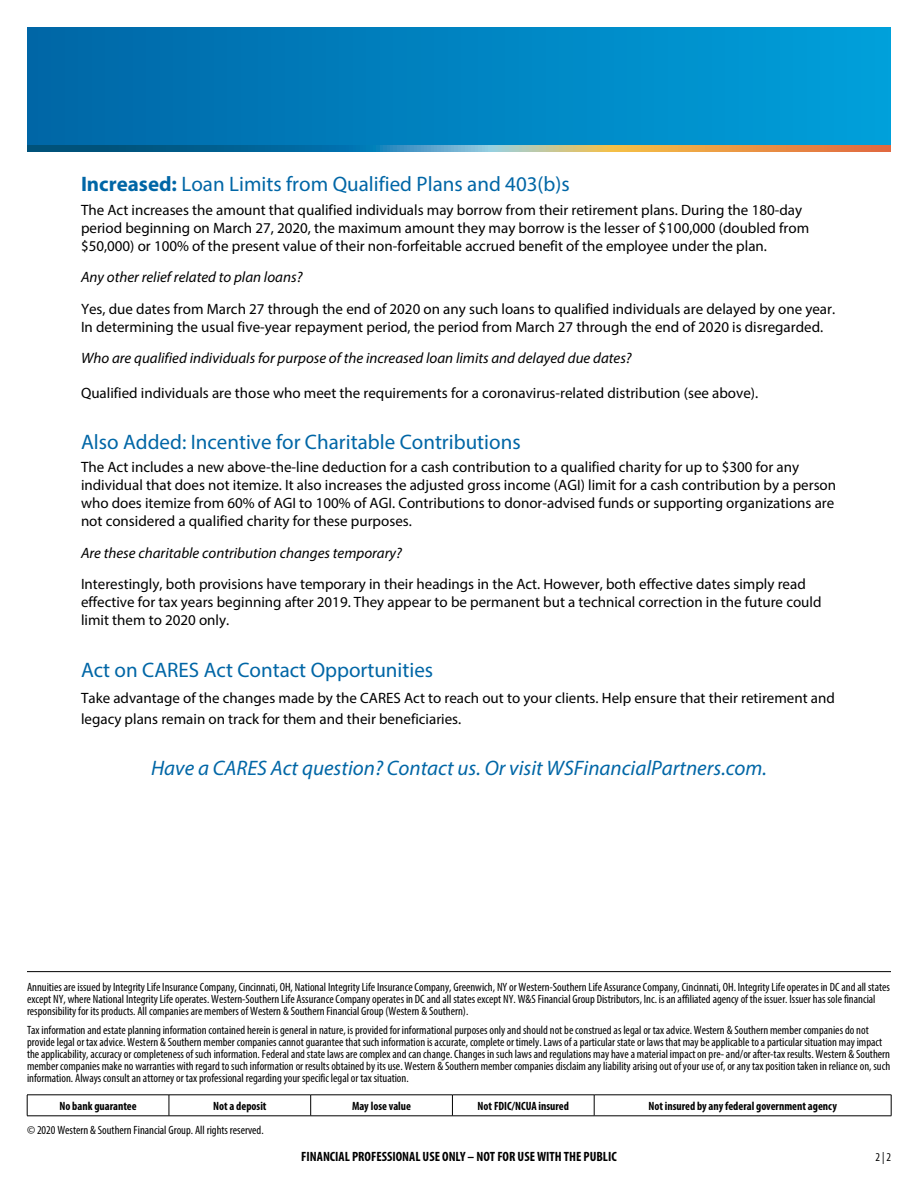
<style>
.page{position:relative;width:918px;height:1188px;background:#fff}
.page>*{position:absolute;margin:0;border:0;box-sizing:border-box;transform-origin:0 0}
.t1{font:21px "Myriad Pro";color:#0066a6}
.t2{font:italic 21px "Myriad Pro";color:#0066a6}
.t3{font:15px/18px "Myriad Pro";color:#000}
.t4{font:italic 15px "Myriad Pro";color:#000}
.t5{font:700 condensed 13.5px "Myriad Pro";color:#000}
.t6{font:condensed 12px/12px "Myriad Pro";color:#000}
.t7{font:700 condensed 12px "Myriad Pro";color:#000}
.s1{font-weight:700}
</style>
<div class="page">
<div style="left:27px;top:27px;width:864px;height:118px;background:linear-gradient(to right,#0066a6,#00a0db)"></div>
<svg style="left:27px;top:145px;width:864px;height:7px;background:#738880"></svg>
<hr style="left:27px;top:1095px;width:142px;height:1px;background:#000">
<svg style="left:27px;top:1095px;width:1px;height:21px"></svg>
<hr style="left:169px;top:1095px;width:142px;height:1px;background:#000">
<svg style="left:169px;top:1095px;width:1px;height:21px"></svg>
<hr style="left:311px;top:1095px;width:141px;height:1px;background:#000">
<svg style="left:310px;top:1095px;width:1px;height:21px"></svg>
<hr style="left:452px;top:1095px;width:142px;height:1px;background:#000">
<svg style="left:452px;top:1096px;width:1px;height:20px"></svg>
<hr style="left:594px;top:1095px;width:297px;height:1px;background:#000">
<svg style="left:594px;top:1095px;width:1px;height:21px"></svg>
<svg style="left:891px;top:1095px;width:1px;height:21px"></svg>
<hr style="left:27px;top:1116px;width:142px;height:1px;background:#000">
<hr style="left:169px;top:1116px;width:142px;height:1px;background:#000">
<hr style="left:311px;top:1116px;width:141px;height:1px;background:#000">
<hr style="left:452px;top:1116px;width:142px;height:1px;background:#000">
<hr style="left:594px;top:1116px;width:297px;height:1px;background:#000">
<hr style="left:27px;top:971px;width:864px;height:1px;background:#000">
<h1 class="t1" style="left:81px;top:171px;width:490px"><span class="s1">Increased:</span> Loan Limits from Qualified Plans and 403(b)s</h1>
<p class="t3" style="left:81px;top:200px;width:730px">The Act increases the amount that qualified individuals may borrow from their retirement plans. During the 180-day period beginning on March 27, 2020, the maximum amount they may borrow is the lesser of $100,000 (doubled from $50,000) or 100% of the present value of their non-forfeitable accrued benefit of the employee under the plan.</p>
<p class="t4" style="left:81px;top:268px;width:223px">Any other relief related to plan loans?</p>
<p class="t3" style="left:81px;top:299px;width:756px">Yes, due dates from March 27 through the end of 2020 on any such loans to qualified individuals are delayed by one year.<br>In determining the usual five-year repayment period, the period from March 27 through the end of 2020 is disregarded.</p>
<p class="t4" style="left:81px;top:349px;width:552px">Who are qualified individuals for purpose of the increased loan limits and delayed due dates?</p>
<p class="t3" style="left:81px;top:383px;width:679px">Qualified individuals are those who meet the requirements for a coronavirus-related distribution (see above).</p>
<h1 class="t1" style="left:81px;top:429px;width:441px">Also Added: Incentive for Charitable Contributions</h1>
<p class="t3" style="left:81px;top:458px;width:757px">The Act includes a new above-the-line deduction for a cash contribution to a qualified charity for up to $300 for any individual that does not itemize. It also increases the adjusted gross income (AGI) limit for a cash contribution by a person who does itemize from 60% of AGI to 100% of AGI. Contributions to donor-advised funds or supporting organizations are not considered a qualified charity for these purposes.</p>
<p class="t4" style="left:81px;top:544px;width:322px">Are these charitable contribution changes temporary?</p>
<p class="t3" style="left:81px;top:575px;width:742px">Interestingly, both provisions have temporary in their headings in the Act. However, both effective dates simply read effective for tax years beginning after 2019. They appear to be permanent but a technical correction in the future could limit them to 2020 only.</p>
<h1 class="t1" style="left:81px;top:657px;width:354px">Act on CARES Act Contact Opportunities</h1>
<p class="t3" style="left:81px;top:687px;width:755px;line-height:21px">Take advantage of the changes made by the CARES Act to reach out to your clients. Help ensure that their retirement and legacy plans remain on track for them and their beneficiaries.</p>
<h1 class="t2" style="left:151px;top:755px;width:618px">Have a CARES Act question? Contact us. Or visit WSFinancialPartners.com.</h1>
<p class="t6" style="left:27px;top:981px;width:864px">Annuities are issued by Integrity Life Insurance Company, Cincinnati, OH, National Integrity Life Insurance Company, Greenwich, NY or Western-Southern Life Assurance Company, Cincinnati, OH. Integrity Life operates in DC and all states except NY, where National Integrity Life operates. Western-Southern Life Assurance Company operates in DC and all states except NY. W&amp;S Financial Group Distributors, Inc. is an affiliated agency of the issuer. Issuer has sole financial responsibility for its products. All companies are members of Western &amp; Southern Financial Group (Western &amp; Southern).</p>
<p class="t6" style="left:27px;top:1024px;width:865px">Tax information and estate planning information contained herein is general in nature, is provided for informational purposes only and should not be construed as legal or tax advice. Western &amp; Southern member companies do not provide legal or tax advice. Western &amp; Southern member companies cannot guarantee that such information is accurate, complete or timely. Laws of a particular state or laws that may be applicable to a particular situation may impact the applicability, accuracy or completeness of such information. Federal and state laws are complex and can change. Changes in such laws and regulations may have a material impact on pre- and/or after-tax results. Western &amp; Southern member companies make no warranties with regard to such information or results obtained by its use. Western &amp; Southern member companies disclaim any liability arising out of your use of, or any tax position taken in reliance on, such information. Always consult an attorney or tax professional regarding your specific legal or tax situation.</p>
<p class="t7" style="left:59px;top:1098px;width:79px">No bank guarantee</p>
<p class="t7" style="left:213px;top:1098px;width:55px">Not a deposit</p>
<p class="t7" style="left:352px;top:1098px;width:60px">May lose value</p>
<p class="t7" style="left:478px;top:1098px;width:93px">Not FDIC/NCUA insured</p>
<p class="t7" style="left:648px;top:1098px;width:190px">Not insured by any federal government agency</p>
<p class="t6" style="left:27px;top:1124px;width:238px">© 2020 Western &amp; Southern Financial Group. All rights reserved.</p>
<p class="t6" style="left:876px;top:1151px;width:17px">2 | 2</p>
<p class="t5" style="left:301px;top:1148px;width:317px">FINANCIAL PROFESSIONAL USE ONLY – NOT FOR USE WITH THE PUBLIC</p>
</div>
